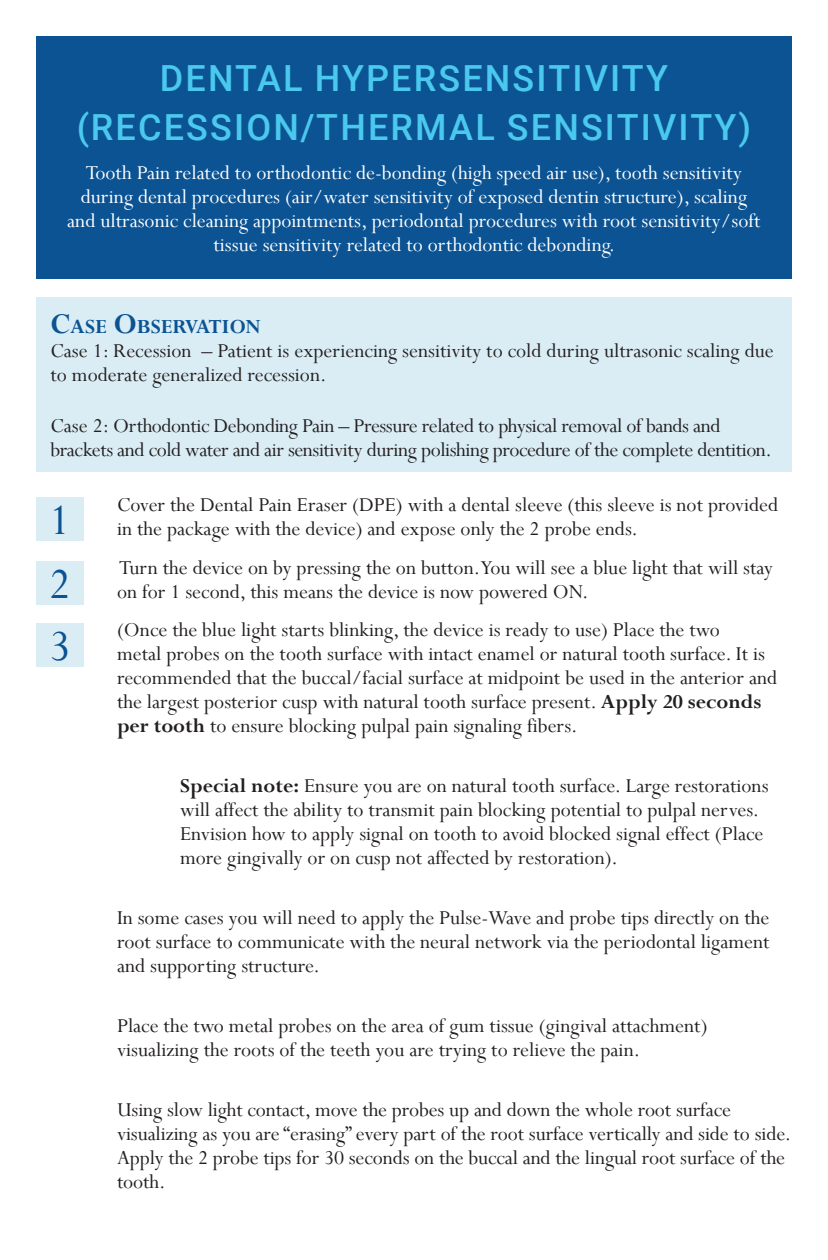
<style>
.page{position:relative;width:828px;height:1260px;background:#fff}
.page>*{position:absolute;margin:0;border:0;box-sizing:border-box;transform-origin:0 0}
.Number_for_Box_1{font:48px "Perpetua";color:#0b5393}
.Heading_1{font:500 36px "Roboto";letter-spacing:.06em;color:#4ac8ed}
.Heading_2{font:700 22.4px "Perpetua";color:#0b5393}
.Insrtructions_text{font:22px/24px "Perpetua";color:#231f20}
.t1{font:22px/24px "Perpetua";color:#fff;text-align:center}
.Insrtructions_text-2{font:22px/24px "Perpetua";letter-spacing:-.02em;color:#231f20}
.s1{font-size:32px}
.s2{font-weight:700}
</style>
<div class="page">
<div style="left:36px;top:36px;width:756px;height:243px;background:#0b5393"></div>
<div style="left:36px;top:498px;width:48px;height:43px;background:#daedf5"></div>
<div style="left:36px;top:562px;width:48px;height:43px;background:#daedf5"></div>
<div style="left:36px;top:297px;width:756px;height:175px;background:#daedf5"></div>
<div style="left:36px;top:624px;width:48px;height:43px;background:#daedf5"></div>
<p class="Heading_1" style="left:160px;top:53px;width:510px">DENTAL HYPERSENSITIVITY</p>
<p class="Heading_1" style="left:77px;top:102px;width:676px">(RECESSION/THERMAL SENSITIVITY)</p>
<p class="t1" style="left:67px;top:160px;width:695px">Tooth Pain related to orthodontic de-bonding (high speed air use), tooth sensitivity during dental procedures (air/water sensitivity of exposed dentin structure), scaling and ultrasonic cleaning appointments, periodontal procedures with root sensitivity/soft tissue sensitivity related to orthodontic debonding.</p>
<p class="Heading_2" style="left:50px;top:313px;width:212px"><span class="s1">C</span>ASE <span class="s1">O</span>BSERVATION</p>
<p class="Insrtructions_text" style="left:50px;top:339px;width:725px">Case 1: Recession – Patient is experiencing sensitivity to cold during ultrasonic scaling due to moderate generalized recession.</p>
<p class="Insrtructions_text-2" style="left:50px;top:414px;width:723px">Case 2: Orthodontic Debonding Pain – Pressure related to physical removal of bands and brackets and cold water and air sensitivity during polishing procedure of the complete dentition.</p>
<p class="Number_for_Box_1" style="left:49px;top:490px;width:23px">1</p>
<p class="Number_for_Box_1" style="left:49px;top:554px;width:23px">2</p>
<p class="Number_for_Box_1" style="left:49px;top:616px;width:23px">3</p>
<p class="Insrtructions_text" style="left:117px;top:493px;width:663px">Cover the Dental Pain Eraser (DPE) with a dental sleeve (this sleeve is not provided in the package with the device) and expose only the 2 probe ends.</p>
<p class="Insrtructions_text" style="left:117px;top:555px;width:658px">Turn the device on by pressing the on button. You will see a blue light that will stay on for 1 second, this means the device is now powered ON.</p>
<p class="Insrtructions_text" style="left:117px;top:617px;width:662px">(Once the blue light starts blinking, the device is ready to use) Place the two<br>metal probes on the tooth surface with intact enamel or natural tooth surface. It is recommended that the buccal/facial surface at midpoint be used in the anterior and the largest posterior cusp with natural tooth surface present. <span class="s2">Apply 20 seconds per tooth</span> to ensure blocking pulpal pain signaling fibers.</p>
<p class="Insrtructions_text" style="left:180px;top:773px;width:590px"><span class="s2">Special note:</span> Ensure you are on natural tooth surface. Large restorations will affect the ability to transmit pain blocking potential to pulpal nerves.<br>Envision how to apply signal on tooth to avoid blocked signal effect (Place more gingivally or on cusp not affected by restoration).</p>
<p class="Insrtructions_text" style="left:117px;top:905px;width:654px;text-align:justify">In some cases you will need to apply the Pulse-Wave and probe tips directly on the root surface to communicate with the neural network via the periodontal ligament and supporting structure.</p>
<p class="Insrtructions_text" style="left:117px;top:1013px;width:592px">Place the two metal probes on the area of gum tissue (gingival attachment) visualizing the roots of the teeth you are trying to relieve the pain.</p>
<p class="Insrtructions_text" style="left:117px;top:1097px;width:676px">Using slow light contact, move the probes up and down the whole root surface visualizing as you are “erasing” every part of the root surface vertically and side to side.<br>Apply the 2 probe tips for 30 seconds on the buccal and the lingual root surface of the tooth.</p>
</div>
